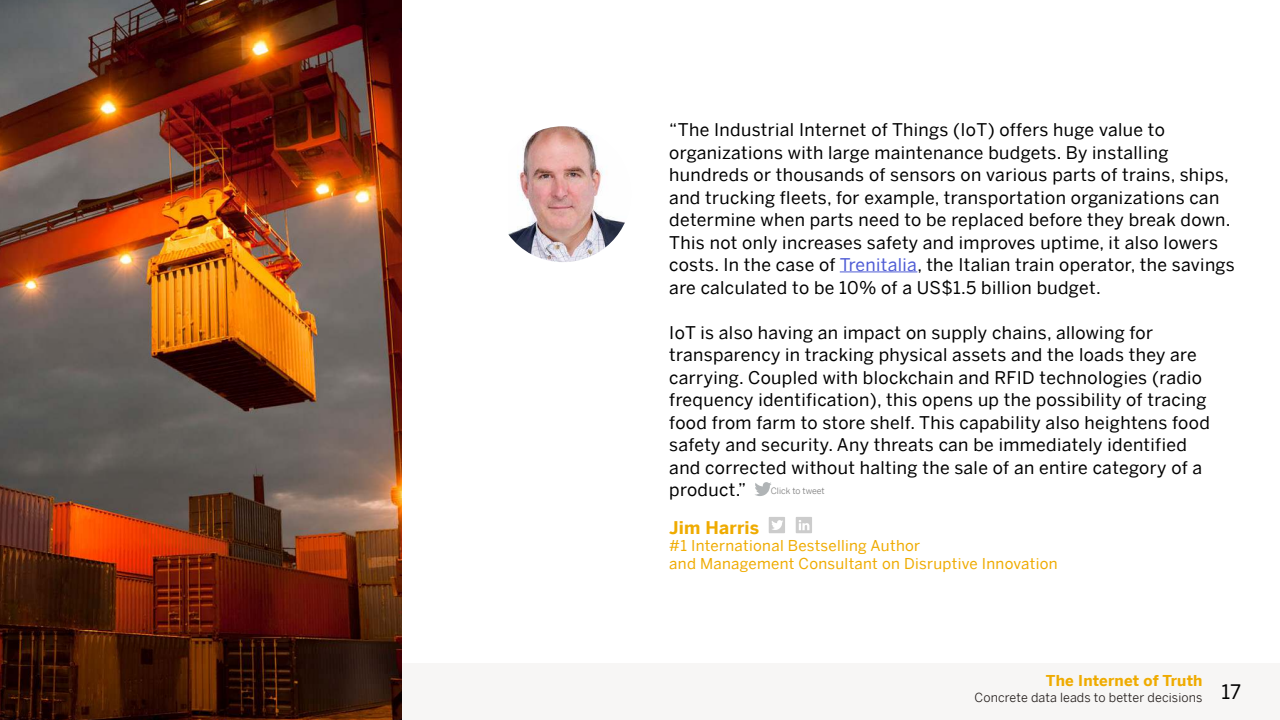
<style>
.page{position:relative;width:1280px;height:720px;background:#fff}
.page>*{position:absolute;margin:0;border:0;box-sizing:border-box;transform-origin:0 0}
.t1{font:20px "Benton Sans";color:#000}
.t2{font:17.5px/22.5px "Benton Sans";letter-spacing:.02em;color:#000}
.t3{font:700 17.5px "Benton Sans";letter-spacing:.01em;color:#efab00}
.t4{font:15px/17.5px "Benton Sans";letter-spacing:.02em;color:#efab00}
.t5{font:700 15px "Benton Sans";letter-spacing:.01em;color:#efab00}
.t6{font:12.5px "Benton Sans";letter-spacing:.01em;color:#27211f}
.t7{font:8.75px "Benton Sans";color:#7f7f7f}
.s1{color:#4f5cd5}
</style>
<div class="page">
<div style="left:401px;top:664px;width:879px;height:56px;background:#f7f6f5"></div>
<hr style="left:840px;top:272px;width:77px;height:1px;background:#4f5cd5">
<img style="left:508px;top:126px;width:117px;height:136px">
<svg style="left:769px;top:517px;width:16px;height:16px"></svg>
<img style="left:755px;top:482px;width:17px;height:14px">
<img style="left:0;top:0;width:401px;height:720px">
<svg style="left:796px;top:517px;width:16px;height:16px"></svg>
<p class="t2" style="left:669px;top:120px;width:567px">“The Industrial Internet of Things (IoT) offers huge value to organizations with large maintenance budgets. By installing hundreds or thousands of sensors on various parts of trains, ships, and trucking fleets, for example, transportation organizations can determine when parts need to be replaced before they break down.<br>This not only increases safety and improves uptime, it also lowers costs. In the case of <span class="s1">Trenitalia</span>, the Italian train operator, the savings are calculated to be 10% of a US$1.5 billion budget.</p>
<p class="t2" style="left:669px;top:322px;width:542px">IoT is also having an impact on supply chains, allowing for transparency in tracking physical assets and the loads they are carrying. Coupled with blockchain and RFID technologies (radio frequency identification), this opens up the possibility of tracing food from farm to store shelf. This capability also heightens food safety and security. Any threats can be immediately identified and corrected without halting the sale of an entire category of a product.”</p>
<p class="t3" style="left:669px;top:520px;width:91px">Jim Harris</p>
<p class="t4" style="left:669px;top:538px;width:390px">#1 International Bestselling Author<br>and Management Consultant on Disruptive Innovation</p>
<p class="t7" style="left:771px;top:488px;width:55px">Click to tweet</p>
<p class="t5" style="left:1046px;top:674px;width:158px">The Internet of Truth</p>
<p class="t6" style="left:975px;top:693px;width:229px">Concrete data leads to better decisions</p>
<p class="t1" style="left:1222px;top:683px;width:21px">17</p>
</div>
